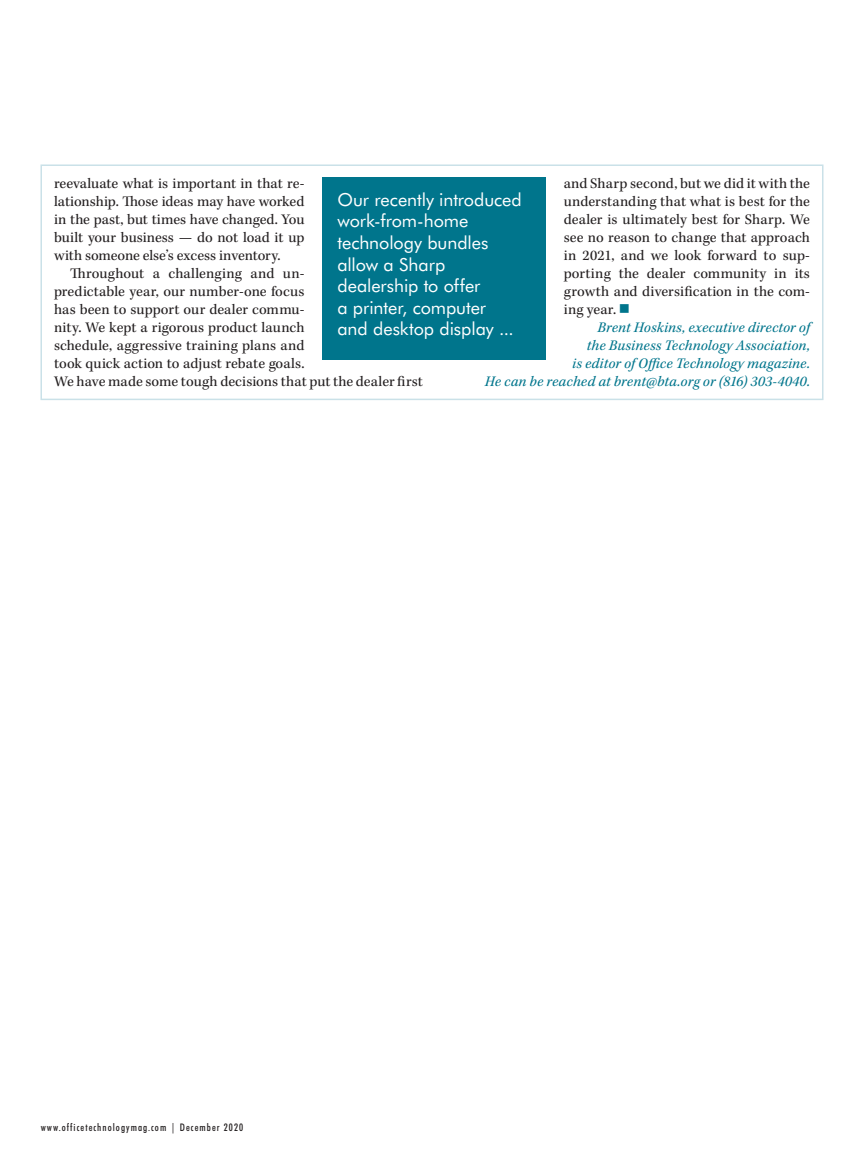
<style>
.page{position:relative;width:864px;height:1161px;background:#fff}
.page>*{position:absolute;margin:0;border:0;box-sizing:border-box;transform-origin:0 0}
.t1{font:18px/21.6px "Futura BT";letter-spacing:-.005em;color:#fff}
.t2{font:15px/18px "Kepler Std";letter-spacing:.005em;color:#231f20;text-align:justify}
.t3{font:italic 15px/18px "Kepler Std";letter-spacing:.01em;color:#00758c;text-align:right}
.t4{font:500 condensed 10.5px "Futura BT";letter-spacing:.1em;color:#231f20}
.s1{color:#00758c}
</style>
<div class="page">
<div style="left:40px;top:164px;width:784px;height:236px;border:2px solid #cae1e8"></div>
<div style="left:322px;top:177px;width:224px;height:183px;background:#00758c"></div>
<p class="t2" style="left:54px;top:175px;width:252px">reevaluate what is important in that re&shy;lationship. Those ideas may have worked in the past, but times have changed. You built your business — do not load it up with someone else’s excess inventory.</p>
<p class="t2" style="left:54px;top:265px;width:370px;text-align:left;text-indent:16px">Throughout a challenging and un-<br>predictable year, our number-one focus<br>has been to support our dealer commu-<br>nity. We kept a rigorous product launch<br>schedule, aggressive training plans and<br>took quick action to adjust rebate goals.<br>We have made some tough decisions that put the dealer first</p>
<p class="t2" style="left:564px;top:175px;width:248px">and Sharp second, but we did it with the understanding that what is best for the dealer is ultimately best for Sharp. We see no reason to change that approach in 2021, and we look forward to sup&shy;porting the dealer community in its growth and diversification in the com&shy;ing year. <span class="s1">■</span></p>
<p class="t3" style="left:485px;top:319px;width:327px">Brent Hoskins, executive director of<br>the Business Technology Association,<br>is editor of Office Technology magazine.<br>He can be reached at brent@bta.org or (816) 303-4040.</p>
<p class="t1" style="left:337px;top:188px;width:186px">Our recently introduced work-from-home technology bundles allow a Sharp dealership to offer<br>a printer, computer<br>and desktop display ...</p>
<p class="t4" style="left:41px;top:1120px;width:204px">www.officetechnologymag.com | December 2020</p>
</div>
